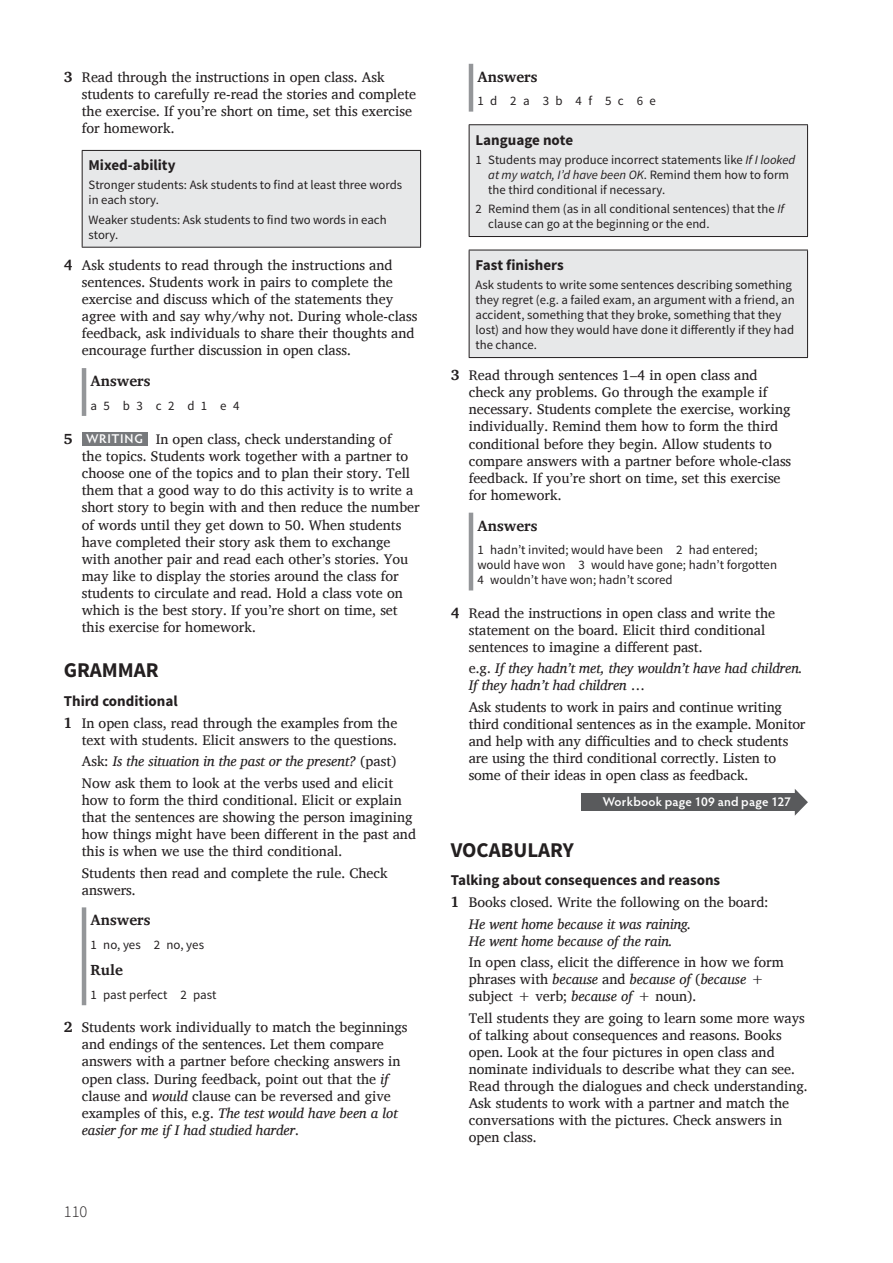
<style>
.page{position:relative;width:893px;height:1263px;background:#fff}
.page>*{position:absolute;margin:0;border:0;box-sizing:border-box;transform-origin:0 0}
.t1{font:700 21px "Source Sans Pro";color:#231f20}
.t2{font:300 16.5px "Source Sans Pro";color:#231f20}
.t3{font:700 15px "Source Sans Pro";color:#231f20}
.t4{font:700 15px "Charis SIL";color:#231f20}
.t5{font:14.25px/17.1px "Charis SIL";color:#231f20}
.t6{font:italic 14.25px/17.1px "Charis SIL";color:#231f20}
.t7{font:12.9px/15px "Source Sans Pro";color:#231f20}
.t8{font:12.9px "Source Sans Pro";letter-spacing:.5em;color:#231f20}
.t9{font:12.75px/15px "Source Sans Pro";color:#231f20}
.t10{font:600 12.75px "Hypatia Sans Pro";letter-spacing:.015em;color:#fff}
.s1{font-weight:700;font-size:15px}
.s2{font-family:"Hypatia Sans Pro";font-weight:600;font-size:12.75px;color:#fff}
.s3{font-style:italic}
.s4{font-style:normal}
</style>
<div class="page">
<div style="left:82px;top:150px;width:339px;height:97px;background:#e7e8e9"></div>
<hr style="left:82px;top:151px;width:1px;height:96px;background:#231f20">
<hr style="left:420px;top:151px;width:1px;height:96px;background:#231f20">
<hr style="left:82px;top:150px;width:339px;height:1px;background:#231f20">
<hr style="left:82px;top:247px;width:339px;height:1px;background:#231f20">
<hr style="left:82px;top:368px;width:4px;height:48px;background:#949699">
<div style="left:82px;top:432px;width:66px;height:14px;background:#77797c"></div>
<hr style="left:82px;top:907px;width:4px;height:98px;background:#949699">
<hr style="left:469px;top:64px;width:4px;height:48px;background:#949699">
<div style="left:469px;top:125px;width:338px;height:111px;background:#e7e8e9"></div>
<hr style="left:469px;top:125px;width:1px;height:111px;background:#231f20">
<hr style="left:807px;top:125px;width:1px;height:111px;background:#231f20">
<hr style="left:469px;top:124px;width:339px;height:1px;background:#231f20">
<hr style="left:469px;top:236px;width:339px;height:1px;background:#231f20">
<div style="left:469px;top:250px;width:338px;height:108px;background:#e7e8e9"></div>
<hr style="left:469px;top:250px;width:1px;height:107px;background:#231f20">
<hr style="left:807px;top:250px;width:1px;height:107px;background:#231f20">
<hr style="left:469px;top:250px;width:339px;height:1px;background:#231f20">
<hr style="left:469px;top:357px;width:339px;height:1px;background:#231f20">
<hr style="left:469px;top:513px;width:4px;height:77px;background:#949699">
<svg style="left:795px;top:789px;width:13px;height:27px"></svg>
<div style="left:581px;top:793px;width:216px;height:17px;background:#595a5c"></div>
<p class="t5" style="left:82px;top:68px;width:336px;text-indent:-18px"><span class="s1">3</span> Read through the instructions in open class. Ask students to carefully re-read the stories and complete the exercise. If you’re short on time, set this exercise for homework.</p>
<p class="t3" style="left:89px;top:156px;width:88px">Mixed-ability</p>
<p class="t9" style="left:89px;top:178px;width:315px">Stronger students: Ask students to find at least three words in each story.</p>
<p class="t9" style="left:89px;top:212px;width:300px">Weaker students: Ask students to find two words in each story.</p>
<p class="t5" style="left:82px;top:256px;width:337px;text-indent:-18px"><span class="s1">4</span> Ask students to read through the instructions and sentences. Students work in pairs to complete the exercise and discuss which of the statements they agree with and say why/why not. During whole-class feedback, ask individuals to share their thoughts and encourage further discussion in open class.</p>
<p class="t4" style="left:90px;top:372px;width:62px">Answers</p>
<p class="t7" style="left:90px;top:398px;width:151px">a5 b3 c2 d1 e4</p>
<p class="t5" style="left:82px;top:431px;width:339px;text-indent:-18px"><span class="s1">5</span> <span class="s2">WRITING</span> In open class, check understanding of<br>the topics. Students work together with a partner to choose one of the topics and to plan their story. Tell them that a good way to do this activity is to write a short story to begin with and then reduce the number of words until they get down to 50. When students have completed their story ask them to exchange with another pair and read each other’s stories. You may like to display the stories around the class for students to circulate and read. Hold a class vote on which is the best story. If you’re short on time, set this exercise for homework.</p>
<h1 class="t1" style="left:64px;top:657px;width:97px">GRAMMAR</h1>
<p class="t3" style="left:64px;top:691px;width:115px">Third conditional</p>
<p class="t5" style="left:64px;top:714px;width:335px;text-align:right"><span class="s1">1</span> In open class, read through the examples from the text with students. Elicit answers to the questions.</p>
<p class="t5" style="left:82px;top:751px;width:316px;line-height:21.3px">Ask: <span class="s3">Is the situation in the past or the present?</span> (past)<br>Now ask them to look at the verbs used and elicit</p>
<p class="t5" style="left:82px;top:791px;width:336px">how to form the third conditional. Elicit or explain that the sentences are showing the person imagining how things might have been different in the past and this is when we use the third conditional.</p>
<p class="t5" style="left:82px;top:864px;width:307px">Students then read and complete the rule. Check answers.</p>
<p class="t4" style="left:90px;top:911px;width:62px">Answers</p>
<p class="t7" style="left:90px;top:937px;width:115px">1 no, yes 2 no, yes</p>
<p class="t4" style="left:90px;top:961px;width:34px">Rule</p>
<p class="t7" style="left:90px;top:987px;width:128px">1 past perfect 2 past</p>
<p class="t5" style="left:82px;top:1019px;width:327px;text-indent:-18px"><span class="s1">2</span> Students work individually to match the beginnings and endings of the sentences. Let them compare answers with a partner before checking answers in open class. During feedback, point out that the <span class="s3">if </span>clause and <span class="s3">would</span> clause can be reversed and give examples of this, e.g. <span class="s3">The test would have been a lot easier for me if I had studied harder</span>.</p>
<p class="t2" style="left:64px;top:1201px;width:25px">110</p>
<p class="t4" style="left:477px;top:68px;width:62px">Answers</p>
<p class="t8" style="left:477px;top:93px;width:180px">1d 2a 3b 4f 5c 6e</p>
<p class="t3" style="left:475px;top:130px;width:99px">Language note</p>
<p class="t9" style="left:488px;top:152px;width:309px;text-indent:-13px">1 Students may produce incorrect statements like <span class="s3">If I looked at my watch, I’d have been OK</span>. Remind them how to form the third conditional if necessary.</p>
<p class="t9" style="left:488px;top:201px;width:297px;text-indent:-13px">2 Remind them (as in all conditional sentences) that the <span class="s3">If </span>clause can go at the beginning or the end.</p>
<p class="t3" style="left:475px;top:255px;width:90px">Fast finishers</p>
<p class="t9" style="left:475px;top:278px;width:321px">Ask students to write some sentences describing something they regret (e.g. a failed exam, an argument with a friend, an accident, something that they broke, something that they lost) and how they would have done it differently if they had the chance.</p>
<p class="t5" style="left:469px;top:367px;width:324px;text-indent:-18px"><span class="s1">3</span> Read through sentences 1–4 in open class and check any problems. Go through the example if necessary. Students complete the exercise, working individually. Remind them how to form the third conditional before they begin. Allow students to compare answers with a partner before whole-class feedback. If you’re short on time, set this exercise for homework.</p>
<p class="t4" style="left:477px;top:517px;width:62px">Answers</p>
<p class="t7" style="left:477px;top:542px;width:301px">1 hadn’t invited; would have been 2 had entered; would have won 3 would have gone; hadn’t forgotten<br>4 wouldn’t have won; hadn’t scored</p>
<p class="t5" style="left:469px;top:604px;width:308px;text-indent:-18px"><span class="s1">4</span> Read the instructions in open class and write the statement on the board. Elicit third conditional sentences to imagine a different past.</p>
<p class="t6" style="left:469px;top:660px;width:336px"><span class="s4">e.g.</span> If they hadn’t met, they wouldn’t have had children.<br>If they hadn’t had children <span class="s4">…</span></p>
<p class="t5" style="left:469px;top:698px;width:338px">Ask students to work in pairs and continue writing third conditional sentences as in the example. Monitor and help with any difficulties and to check students are using the third conditional correctly. Listen to some of their ideas in open class as feedback.</p>
<p class="t10" style="left:603px;top:793px;width:190px">Workbook page 109 and page 127</p>
<h1 class="t1" style="left:451px;top:836px;width:125px">VOCABULARY</h1>
<p class="t3" style="left:451px;top:870px;width:271px">Talking about consequences and reasons</p>
<p class="t5" style="left:469px;top:892px;width:301px;line-height:21.3px;text-indent:-18px"><span class="s1">1</span> Books closed. Write the following on the board:<br><span class="s3">He went home because it was raining.</span></p>
<p class="t6" style="left:469px;top:932px;width:206px">He went home because of the rain.</p>
<p class="t5" style="left:469px;top:953px;width:317px">In open class, elicit the difference in how we form phrases with <span class="s3">because</span> and <span class="s3">because of</span> (<span class="s3">because</span> + subject + verb; <span class="s3">because of</span> + noun).</p>
<p class="t5" style="left:469px;top:1009px;width:341px">Tell students they are going to learn some more ways of talking about consequences and reasons. Books open. Look at the four pictures in open class and nominate individuals to describe what they can see.<br>Read through the dialogues and check understanding.<br>Ask students to work with a partner and match the conversations with the pictures. Check answers in open class.</p>
</div>
